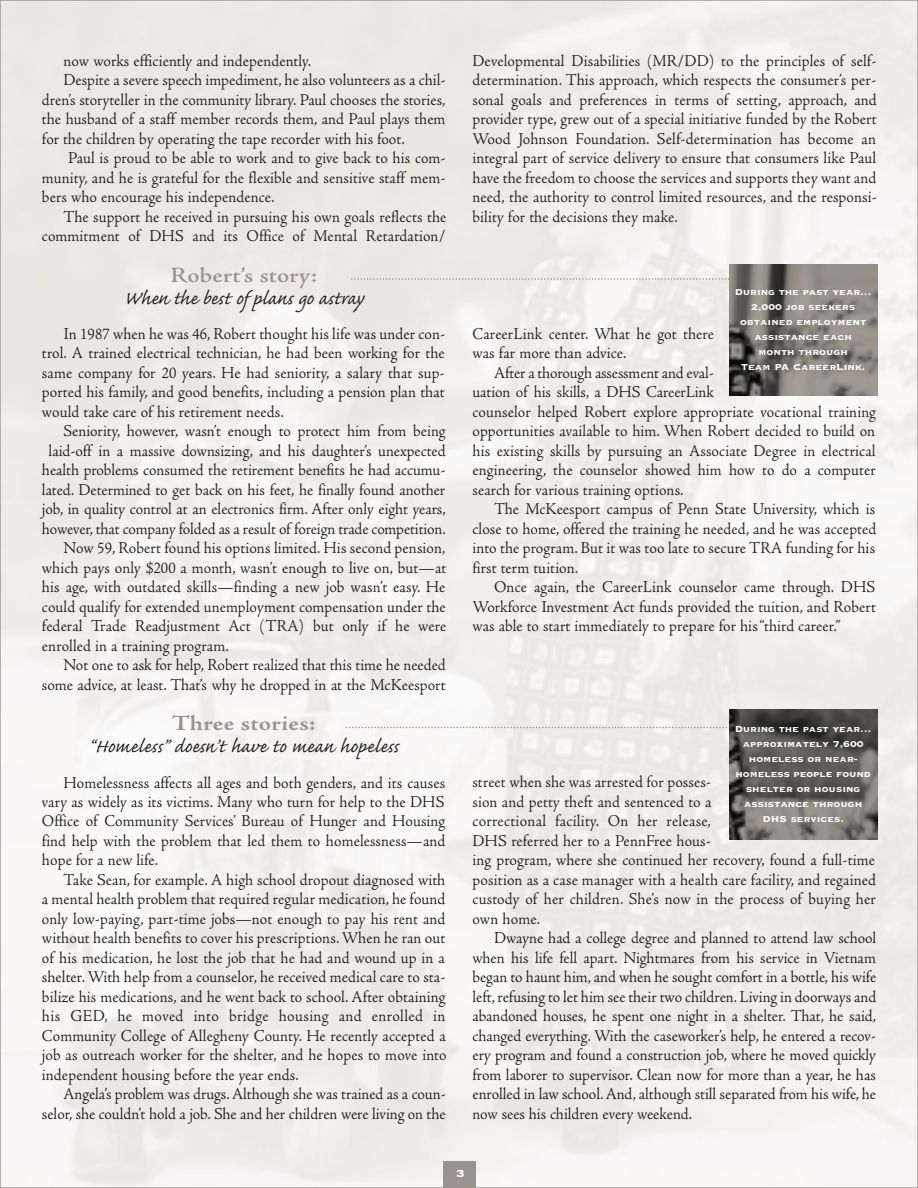
<style>
.page{position:relative;width:918px;height:1188px;background:#fff}
.page>*{position:absolute;margin:0;border:0;box-sizing:border-box;transform-origin:0 0}
.t1{font:24px "Caflisch Script";color:#231f20}
.t2{font:22.5px "Adobe Jenson MM 0 0 361 638 0 0";letter-spacing:.01em;color:#9a948e;scale:1.15 1}
.t3{font:22.5px "Adobe Jenson MM 0 0 38 961 0 0";letter-spacing:.01em;color:#9a948e;scale:1.15 1}
.t4{font:17.25px/19.5px "Adobe Jenson MM 0 0 880 119 0 0";color:#231f20;text-align:justify;scale:.95 1}
.t5{font:13.5px "Copperplate Thirty Three BC";color:#fff}
.t6{font:11.25px/15px "Copperplate Thirty Three BC";color:#fff;text-align:center}
</style>
<div class="page">
<img style="left:2px;top:2px;width:914px;height:1184px">
<svg style="left:344px;top:727px;width:385px;height:1px"></svg>
<img style="left:729px;top:709px;width:148px;height:130px">
<svg style="left:352px;top:278px;width:377px;height:2px"></svg>
<div style="left:443px;top:1161px;width:33px;height:27px;background:#9a948e"></div>
<img style="left:729px;top:265px;width:148px;height:131px">
<p class="t4" style="left:64px;top:53px;width:262px">now works efficiently and independently.</p>
<p class="t4" style="left:64px;top:72px;width:404px">Despite a severe speech impediment, he also volunteers as a chil-</p>
<p class="t4" style="left:42px;top:92px;width:426px">dren’s storyteller in the community library. Paul chooses the stories,</p>
<p class="t4" style="left:42px;top:111px;width:426px">the husband of a staff member records them, and Paul plays them</p>
<p class="t4" style="left:42px;top:131px;width:384px">for the children by operating the tape recorder with his foot.</p>
<p class="t4" style="left:68px;top:150px;width:399px">Paul is proud to be able to work and to give back to his com-</p>
<p class="t4" style="left:42px;top:170px;width:426px">munity, and he is grateful for the flexible and sensitive staff mem-</p>
<p class="t4" style="left:42px;top:189px;width:246px">bers who encourage his independence.</p>
<p class="t4" style="left:64px;top:209px;width:404px">The support he received in pursuing his own goals reflects the</p>
<p class="t4" style="left:42px;top:228px;width:426px">commitment of DHS and its Office of Mental Retardation/</p>
<h2 class="t2" style="left:170px;top:267px;width:129px">Robert’s story:</h2>
<h1 class="t1" style="left:124px;top:289px;width:240px">When the best of plans go astray</h1>
<p class="t4" style="left:42px;top:326px;width:426px;text-indent:22px">In 1987 when he was 46, Robert thought his life was under con&shy;trol. A trained electrical technician, he had been working for the same company for 20 years. He had seniority, a salary that sup&shy;ported his family, and good benefits, including a pension plan that would take care of his retirement needs.</p>
<p class="t4" style="left:64px;top:423px;width:404px">Seniority, however, wasn’t enough to protect him from being</p>
<p class="t4" style="left:49px;top:443px;width:419px">laid-off in a massive downsizing, and his daughter’s unexpected</p>
<p class="t4" style="left:42px;top:462px;width:426px">health problems consumed the retirement benefits he had accumu-</p>
<p class="t4" style="left:42px;top:482px;width:426px">lated. Determined to get back on his feet, he finally found another</p>
<p class="t4" style="left:42px;top:501px;width:427px">job, in quality control at an electronics firm. After only eight years,</p>
<p class="t4" style="left:42px;top:521px;width:427px">however, that company folded as a result of foreign trade competition.</p>
<p class="t4" style="left:64px;top:540px;width:404px">Now 59, Robert found his options limited. His second pension,</p>
<p class="t4" style="left:42px;top:560px;width:427px">which pays only $200 a month, wasn’t enough to live on, but—at</p>
<p class="t4" style="left:42px;top:579px;width:426px">his age, with outdated skills—finding a new job wasn’t easy. He</p>
<p class="t4" style="left:42px;top:599px;width:426px">could qualify for extended unemployment compensation under the</p>
<p class="t4" style="left:42px;top:618px;width:427px">federal Trade Readjustment Act (TRA) but only if he were</p>
<p class="t4" style="left:42px;top:638px;width:198px">enrolled in a training program.</p>
<p class="t4" style="left:64px;top:657px;width:404px">Not one to ask for help, Robert realized that this time he needed</p>
<p class="t4" style="left:42px;top:677px;width:427px">some advice, at least. That’s why he dropped in at the McKeesport</p>
<h2 class="t3" style="left:172px;top:715px;width:126px">Three stories:</h2>
<h1 class="t1" style="left:89px;top:738px;width:311px">“Homeless” doesn’t have to mean hopeless</h1>
<p class="t4" style="left:42px;top:774px;width:426px;text-indent:22px">Homelessness affects all ages and both genders, and its causes vary as widely as its victims. Many who turn for help to the DHS Office of Community Services’ Bureau of Hunger and Housing find help with the problem that led them to homelessness—and hope for a new life.</p>
<p class="t4" style="left:42px;top:872px;width:427px;text-indent:22px">Take Sean, for example. A high school dropout diagnosed with a mental health problem that required regular medication, he found only low-paying, part-time jobs—not enough to pay his rent and without health benefits to cover his prescriptions. When he ran out of his medication, he lost the job that he had and wound up in a shelter. With help from a counselor, he received medical care to sta&shy;bilize his medications, and he went back to school. After obtaining his GED, he moved into bridge housing and enrolled in Community College of Allegheny County. He recently accepted a job as outreach worker for the shelter, and he hopes to move into independent housing before the year ends.</p>
<p class="t4" style="left:42px;top:1086px;width:427px;text-align:right">Angela’s problem was drugs. Although she was trained as a coun&shy;selor, she couldn’t hold a job. She and her children were living on the</p>
<p class="t4" style="left:472px;top:53px;width:427px">Developmental Disabilities (MR/DD) to the principles of self&shy;determination. This approach, which respects the consumer’s per&shy;sonal goals and preferences in terms of setting, approach, and provider type, grew out of a special initiative funded by the Robert Wood Johnson Foundation. Self-determination has become an integral part of service delivery to ensure that consumers like Paul have the freedom to choose the services and supports they want and need, the authority to control limited resources, and the responsi&shy;bility for the decisions they make.</p>
<p class="t6" style="left:735px;top:283px;width:138px">During the past year…<br>2,000 job seekers obtained employment assistance each<br>month through<br>Team PA CareerLink.</p>
<p class="t4" style="left:472px;top:326px;width:256px">CareerLink center. What he got there was far more than advice.</p>
<p class="t4" style="left:472px;top:365px;width:426px;text-align:left;text-indent:22px">After a thorough assessment and eval-<br>uation of his skills, a DHS CareerLink<br>counselor helped Robert explore appropriate vocational training opportunities available to him. When Robert decided to build on his existing skills by pursuing an Associate Degree in electrical engineering, the counselor showed him how to do a computer search for various training options.</p>
<p class="t4" style="left:472px;top:501px;width:427px;text-indent:22px">The McKeesport campus of Penn State University, which is close to home, offered the training he needed, and he was accepted into the program. But it was too late to secure TRA funding for his first term tuition.</p>
<p class="t4" style="left:472px;top:579px;width:426px;text-indent:22px">Once again, the CareerLink counselor came through. DHS Workforce Investment Act funds provided the tuition, and Robert was able to start immediately to prepare for his “third career.”</p>
<p class="t6" style="left:735px;top:720px;width:138px">During the past year… approximately 7,600 homeless or near&shy;homeless people found shelter or housing assistance through<br>DHS services.</p>
<p class="t4" style="left:472px;top:774px;width:426px;text-align:left">street when she was arrested for posses-<br>sion and petty theft and sentenced to a<br>correctional facility. On her release,<br>DHS referred her to a PennFree hous-<br>ing program, where she continued her recovery, found a full-time position as a case manager with a health care facility, and regained custody of her children. She’s now in the process of buying her own home.</p>
<p class="t4" style="left:472px;top:930px;width:427px;text-indent:22px">Dwayne had a college degree and planned to attend law school when his life fell apart. Nightmares from his service in Vietnam began to haunt him, and when he sought comfort in a bottle, his wife left, refusing to let him see their two children. Living in doorways and abandoned houses, he spent one night in a shelter. That, he said, changed everything. With the caseworker’s help, he entered a recov&shy;ery program and found a construction job, where he moved quickly from laborer to supervisor. Clean now for more than a year, he has enrolled in law school. And, although still separated from his wife, he now sees his children every weekend.</p>
<p class="t5" style="left:456px;top:1165px;width:10px">3</p>
</div>
